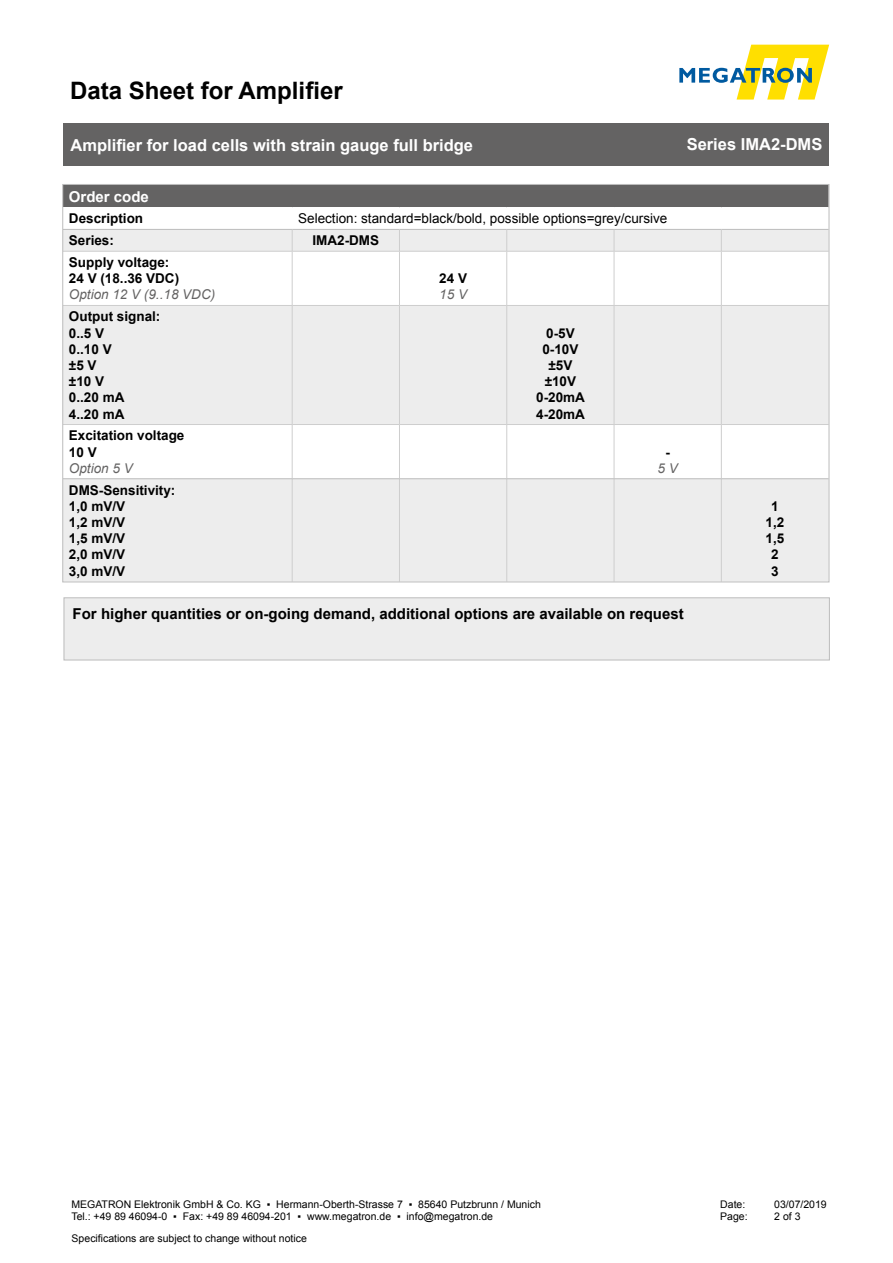
<style>
.page{position:relative;width:893px;height:1263px;background:#fff}
.page>*{position:absolute;margin:0;border:0;box-sizing:border-box;transform-origin:0 0}
.t1{font:700 24px "Arial";color:#000}
.t2{font:700 16.5px "Arial";color:#fff}
.t3{font:700 15px "Arial";color:#000}
.t4{font:700 15px "Arial";color:#fff}
.t5{font:700 13.5px "Arial";color:#000}
.t6{font:13.5px "Arial";color:#000}
.t7{font:italic 13.5px "Arial";color:#646363}
.t8{font:10.5px/12.6px "Arial";color:#000}
</style>
<div class="page">
<svg style="left:679px;top:45px;width:150px;height:55px"></svg>
<div style="left:64px;top:123px;width:765px;height:43px;background:#646363"></div>
<div style="left:64px;top:597px;width:766px;height:63px;background:#ededed"></div>
<svg style="left:65px;top:230px;width:762px;height:350px;fill:#ededed"></svg>
<div style="left:65px;top:186px;width:762px;height:21px;background:#646363"></div>
<hr style="left:63px;top:229px;width:229px;height:1px;background:#bcbcbc">
<hr style="left:292px;top:229px;width:107px;height:1px;background:#bcbcbc">
<hr style="left:399px;top:229px;width:108px;height:1px;background:#bcbcbc">
<hr style="left:507px;top:229px;width:107px;height:1px;background:#bcbcbc">
<hr style="left:614px;top:229px;width:107px;height:1px;background:#bcbcbc">
<hr style="left:721px;top:229px;width:108px;height:1px;background:#bcbcbc">
<svg style="left:292px;top:230px;width:1px;height:21px"></svg>
<svg style="left:399px;top:230px;width:1px;height:21px"></svg>
<svg style="left:506px;top:230px;width:1px;height:21px"></svg>
<svg style="left:614px;top:230px;width:1px;height:21px"></svg>
<svg style="left:721px;top:230px;width:1px;height:21px"></svg>
<hr style="left:63px;top:251px;width:229px;height:1px;background:#cecece">
<hr style="left:292px;top:251px;width:107px;height:1px;background:#cecece">
<hr style="left:292px;top:251px;width:1px;height:54px;background:#cecece">
<hr style="left:399px;top:251px;width:108px;height:1px;background:#cecece">
<hr style="left:399px;top:251px;width:1px;height:54px;background:#cecece">
<hr style="left:507px;top:251px;width:107px;height:1px;background:#cecece">
<hr style="left:506px;top:251px;width:1px;height:54px;background:#cecece">
<hr style="left:614px;top:251px;width:107px;height:1px;background:#cecece">
<hr style="left:614px;top:251px;width:1px;height:54px;background:#cecece">
<hr style="left:721px;top:251px;width:108px;height:1px;background:#cecece">
<hr style="left:721px;top:251px;width:1px;height:54px;background:#cecece">
<hr style="left:63px;top:305px;width:229px;height:1px;background:#cecece">
<hr style="left:292px;top:305px;width:107px;height:1px;background:#cecece">
<hr style="left:292px;top:306px;width:1px;height:118px;background:#cecece">
<hr style="left:399px;top:305px;width:108px;height:1px;background:#cecece">
<hr style="left:399px;top:306px;width:1px;height:118px;background:#cecece">
<hr style="left:507px;top:305px;width:107px;height:1px;background:#cecece">
<hr style="left:506px;top:306px;width:1px;height:118px;background:#cecece">
<hr style="left:614px;top:305px;width:107px;height:1px;background:#cecece">
<hr style="left:614px;top:306px;width:1px;height:118px;background:#cecece">
<hr style="left:721px;top:305px;width:108px;height:1px;background:#cecece">
<hr style="left:721px;top:306px;width:1px;height:118px;background:#cecece">
<hr style="left:63px;top:424px;width:229px;height:1px;background:#cecece">
<hr style="left:292px;top:424px;width:107px;height:1px;background:#cecece">
<hr style="left:292px;top:425px;width:1px;height:54px;background:#cecece">
<hr style="left:399px;top:424px;width:108px;height:1px;background:#cecece">
<hr style="left:399px;top:425px;width:1px;height:54px;background:#cecece">
<hr style="left:507px;top:424px;width:107px;height:1px;background:#cecece">
<hr style="left:506px;top:425px;width:1px;height:54px;background:#cecece">
<hr style="left:614px;top:424px;width:107px;height:1px;background:#cecece">
<hr style="left:614px;top:425px;width:1px;height:54px;background:#cecece">
<hr style="left:721px;top:424px;width:108px;height:1px;background:#cecece">
<hr style="left:721px;top:425px;width:1px;height:54px;background:#cecece">
<hr style="left:292px;top:479px;width:1px;height:103px;background:#cecece">
<hr style="left:399px;top:479px;width:1px;height:103px;background:#cecece">
<hr style="left:506px;top:479px;width:1px;height:103px;background:#cecece">
<hr style="left:614px;top:479px;width:1px;height:103px;background:#cecece">
<hr style="left:721px;top:479px;width:1px;height:103px;background:#cecece">
<hr style="left:63px;top:478px;width:229px;height:1px;background:#bcbcbc">
<hr style="left:292px;top:478px;width:107px;height:1px;background:#bcbcbc">
<hr style="left:399px;top:478px;width:108px;height:1px;background:#bcbcbc">
<hr style="left:507px;top:478px;width:107px;height:1px;background:#bcbcbc">
<hr style="left:614px;top:478px;width:107px;height:1px;background:#bcbcbc">
<hr style="left:721px;top:478px;width:108px;height:1px;background:#bcbcbc">
<h1 class="t1" style="left:70px;top:74px;width:274px">Data Sheet for Amplifier</h1>
<h2 class="t2" style="left:71px;top:134px;width:404px">Amplifier for load cells with strain gauge full bridge</h2>
<h2 class="t2" style="left:687px;top:133px;width:137px">Series IMA2-DMS</h2>
<p class="t4" style="left:69px;top:186px;width:82px">Order code</p>
<p class="t5" style="left:69px;top:210px;width:76px">Description</p>
<p class="t6" style="left:298px;top:210px;width:371px">Selection: standard=black/bold, possible options=grey/cursive</p>
<p class="t5" style="left:69px;top:231px;width:47px">Series:</p>
<p class="t5" style="left:312px;top:231px;width:68px">IMA2-DMS</p>
<p class="t5" style="left:69px;top:253px;width:102px">Supply voltage:</p>
<p class="t5" style="left:69px;top:269px;width:112px">24 V (18..36 VDC)</p>
<p class="t7" style="left:69px;top:286px;width:148px">Option 12 V (9..18 VDC)</p>
<p class="t5" style="left:439px;top:269px;width:29px">24 V</p>
<p class="t7" style="left:439px;top:286px;width:29px">15 V</p>
<p class="t5" style="left:69px;top:308px;width:93px">Output signal:</p>
<p class="t5" style="left:69px;top:324px;width:37px">0..5 V</p>
<p class="t5" style="left:69px;top:340px;width:44px">0..10 V</p>
<p class="t5" style="left:69px;top:356px;width:29px">±5 V</p>
<p class="t5" style="left:69px;top:372px;width:37px">±10 V</p>
<p class="t5" style="left:69px;top:389px;width:57px">0..20 mA</p>
<p class="t5" style="left:69px;top:405px;width:57px">4..20 mA</p>
<p class="t5" style="left:69px;top:427px;width:117px">Excitation voltage</p>
<p class="t5" style="left:69px;top:443px;width:29px">10 V</p>
<p class="t7" style="left:69px;top:459px;width:65px">Option 5 V</p>
<p class="t5" style="left:69px;top:481px;width:108px">DMS-Sensitivity:</p>
<p class="t5" style="left:69px;top:497px;width:58px">1,0 mV/V</p>
<p class="t5" style="left:69px;top:513px;width:58px">1,2 mV/V</p>
<p class="t5" style="left:69px;top:529px;width:58px">1,5 mV/V</p>
<p class="t5" style="left:69px;top:546px;width:58px">2,0 mV/V</p>
<p class="t5" style="left:69px;top:562px;width:58px">3,0 mV/V</p>
<p class="t5" style="left:546px;top:324px;width:30px">0-5V</p>
<p class="t5" style="left:542px;top:340px;width:38px">0-10V</p>
<p class="t5" style="left:548px;top:356px;width:25px">±5V</p>
<p class="t5" style="left:545px;top:372px;width:33px">±10V</p>
<p class="t5" style="left:536px;top:389px;width:50px">0-20mA</p>
<p class="t5" style="left:536px;top:405px;width:50px">4-20mA</p>
<p class="t5" style="left:665px;top:443px;width:6px">-</p>
<p class="t7" style="left:658px;top:459px;width:22px">5 V</p>
<p class="t3" style="left:73px;top:604px;width:612px">For higher quantities or on-going demand, additional options are available on request</p>
<p class="t5" style="left:771px;top:497px;width:9px">1</p>
<p class="t5" style="left:766px;top:513px;width:20px">1,2</p>
<p class="t5" style="left:766px;top:529px;width:20px">1,5</p>
<p class="t5" style="left:771px;top:546px;width:9px">2</p>
<p class="t5" style="left:771px;top:562px;width:9px">3</p>
<p class="t8" style="left:71px;top:1198px;width:471px">MEGATRON Elektronik GmbH &amp; Co. KG ▪ Hermann-Oberth-Strasse 7 ▪ 85640 Putzbrunn / Munich<br>Tel.: +49 89 46094-0 ▪ Fax: +49 89 46094-201 ▪ www.megatron.de ▪ info@megatron.de</p>
<p class="t8" style="left:720px;top:1198px;width:27px">Date:</p>
<p class="t8" style="left:774px;top:1198px;width:54px">03/07/2019</p>
<p class="t8" style="left:720px;top:1210px;width:29px">Page:</p>
<p class="t8" style="left:774px;top:1210px;width:28px">2 of 3</p>
<p class="t8" style="left:72px;top:1232px;width:237px">Specifications are subject to change without notice</p>
</div>
